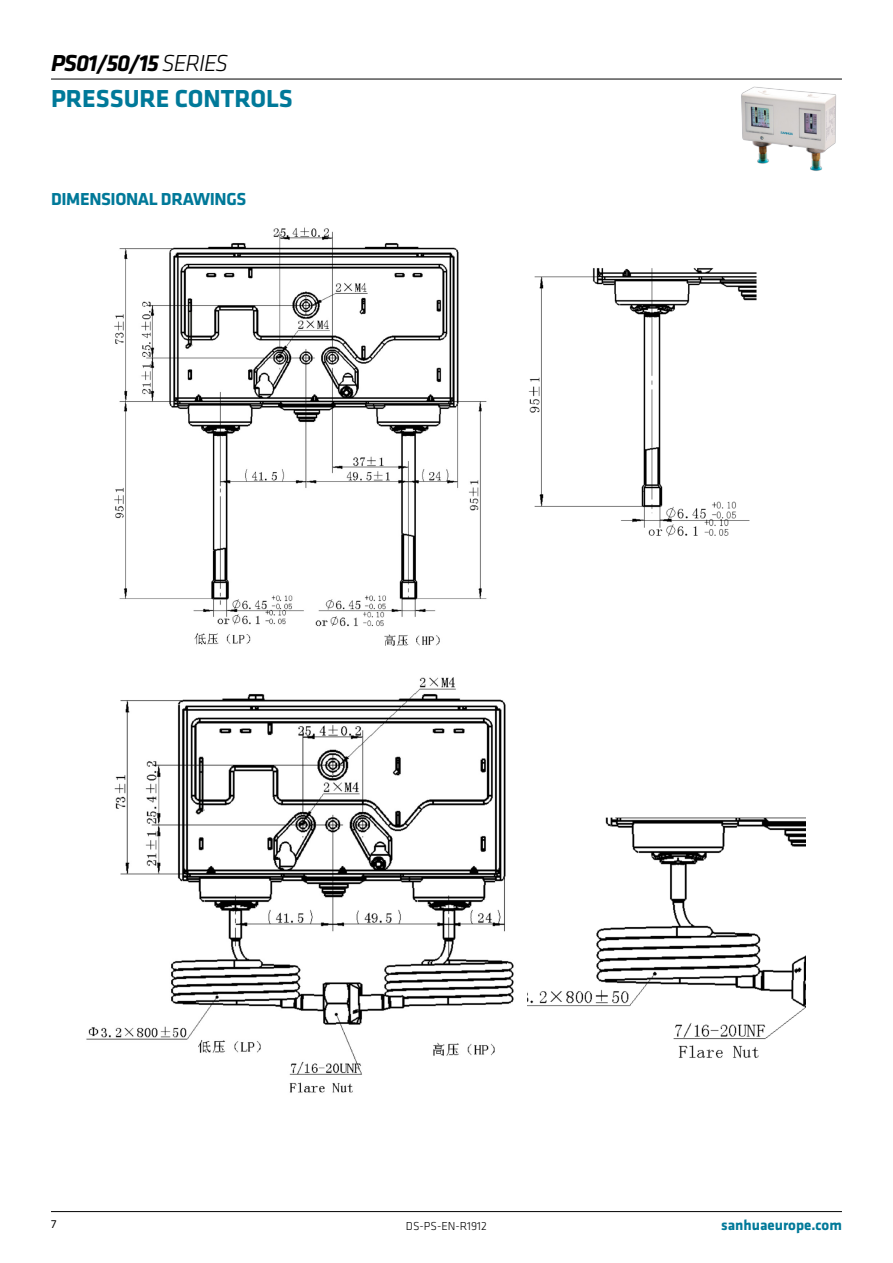
<style>
.page{position:relative;width:893px;height:1263px;background:#fff}
.page>*{position:absolute;margin:0;border:0;box-sizing:border-box;transform-origin:0 0}
.t1{font:700 25.5px "Klavika";color:#007999}
.t2{font:italic 700 24px "Klavika";letter-spacing:-.04em;color:#000}
.t3{font:700 18px "Klavika";letter-spacing:-.02em;color:#007999}
.t4{font:700 15px "Klavika";color:#007999}
.t5{font:300 12px "Klavika";color:#000}
.t6{font:12px "Klavika";color:#000}
.s1{font-weight:300}
</style>
<div class="page">
<hr style="left:51px;top:1211px;width:791px;height:1px;background:#000">
<img style="left:114px;top:227px;width:373px;height:419px">
<img style="left:528px;top:817px;width:278px;height:241px">
<img style="left:528px;top:268px;width:229px;height:269px">
<img style="left:86px;top:677px;width:428px;height:416px">
<hr style="left:51px;top:79px;width:791px;height:1px;background:#000">
<img style="left:741px;top:86px;width:95px;height:85px">
<h2 class="t2" style="left:51px;top:50px;width:179px">PS01/50/15 <span class="s1">SERIES</span></h2>
<h1 class="t1" style="left:51px;top:84px;width:243px">PRESSURE CONTROLS</h1>
<p class="t3" style="left:51px;top:189px;width:197px">DIMENSIONAL DRAWINGS</p>
<p class="t6" style="left:51px;top:1217px;width:7px">7</p>
<p class="t4" style="left:721px;top:1217px;width:122px">sanhuaeurope.com</p>
<p class="t5" style="left:406px;top:1219px;width:82px">DS-PS-EN-R1912</p>
</div>
